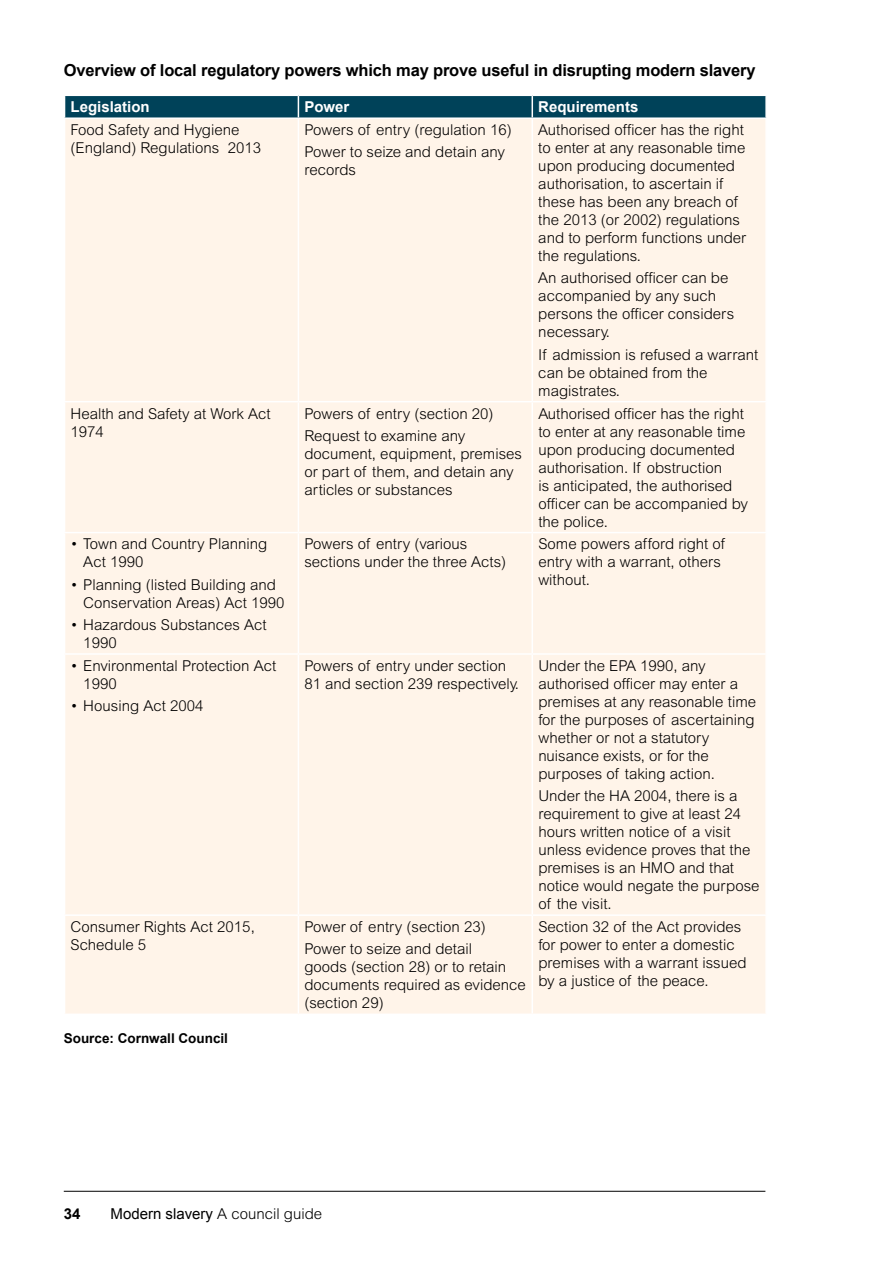
<style>
.page{position:relative;width:893px;height:1263px;background:#fff}
.page>*{position:absolute;margin:0;border:0;box-sizing:border-box;transform-origin:0 0}
.t1{font:700 16.5px "Arial";letter-spacing:-.01em;color:#000}
.t2{font:300 15px/18px "Arial MT Std";color:#000}
.t3{font:700 15px "Arial";color:#fff}
.t4{font:15px "Arial";color:#000}
.t5{font:700 15px "Arial";color:#000}
.t6{font:700 13.5px "Arial";color:#000}
.s1{font-family:"Arial MT Std";font-weight:300}
</style>
<div class="page">
<hr style="left:64px;top:1191px;width:701px;height:1px;background:#000">
<div style="left:65px;top:119px;width:700px;height:894px;background:#fff4e9"></div>
<hr style="left:298px;top:119px;width:1px;height:282px;background:#fff">
<hr style="left:531px;top:119px;width:2px;height:282px;background:#fff">
<hr style="left:64px;top:401px;width:234px;height:1px;background:#fff">
<hr style="left:298px;top:401px;width:234px;height:1px;background:#fff">
<hr style="left:298px;top:402px;width:1px;height:130px;background:#fff">
<hr style="left:532px;top:401px;width:235px;height:1px;background:#fff">
<hr style="left:531px;top:402px;width:2px;height:130px;background:#fff">
<hr style="left:64px;top:532px;width:234px;height:1px;background:#fff">
<hr style="left:298px;top:532px;width:234px;height:1px;background:#fff">
<hr style="left:298px;top:533px;width:1px;height:120px;background:#fff">
<hr style="left:532px;top:532px;width:235px;height:1px;background:#fff">
<hr style="left:531px;top:533px;width:2px;height:120px;background:#fff">
<hr style="left:64px;top:653px;width:234px;height:2px;background:#fff">
<hr style="left:298px;top:653px;width:234px;height:2px;background:#fff">
<hr style="left:298px;top:655px;width:1px;height:259px;background:#fff">
<hr style="left:532px;top:653px;width:235px;height:2px;background:#fff">
<hr style="left:531px;top:655px;width:2px;height:259px;background:#fff">
<hr style="left:64px;top:914px;width:234px;height:2px;background:#fff">
<hr style="left:298px;top:914px;width:234px;height:2px;background:#fff">
<hr style="left:298px;top:916px;width:1px;height:97px;background:#fff">
<hr style="left:532px;top:914px;width:235px;height:2px;background:#fff">
<hr style="left:531px;top:916px;width:2px;height:97px;background:#fff">
<svg style="left:65px;top:95px;width:700px;height:22px;background:#09485e"></svg>
<hr style="left:532px;top:95px;width:235px;height:1px;background:#fff">
<hr style="left:531px;top:96px;width:2px;height:21px;background:#fff">
<p class="t1" style="left:64px;top:59px;width:693px">Overview of local regulatory powers which may prove useful in disrupting modern slavery</p>
<p class="t3" style="left:71px;top:97px;width:81px">Legislation</p>
<p class="t3" style="left:304px;top:97px;width:47px">Power</p>
<p class="t3" style="left:538px;top:97px;width:102px">Requirements</p>
<p class="t2" style="left:71px;top:121px;width:192px">Food Safety and Hygiene (England) Regulations 2013</p>
<p class="t2" style="left:304px;top:119px;width:209px;line-height:22.2px">Powers of entry (regulation 16)<br>Power to seize and detain any</p>
<p class="t2" style="left:304px;top:161px;width:53px">records</p>
<p class="t2" style="left:538px;top:121px;width:209px">Authorised officer has the right to enter at any reasonable time upon producing documented authorisation, to ascertain if these has been any breach of the 2013 (or 2002) regulations and to perform functions under the regulations.</p>
<p class="t2" style="left:538px;top:269px;width:197px">An authorised officer can be accompanied by any such persons the officer considers necessary.</p>
<p class="t2" style="left:538px;top:345px;width:221px">If admission is refused a warrant can be obtained from the magistrates.</p>
<p class="t2" style="left:71px;top:404px;width:202px">Health and Safety at Work Act<br>1974</p>
<p class="t2" style="left:304px;top:402px;width:191px;line-height:22.2px">Powers of entry (section 20)<br>Request to examine any</p>
<p class="t2" style="left:304px;top:444px;width:219px">document, equipment, premises or part of them, and detain any articles or substances</p>
<p class="t2" style="left:538px;top:404px;width:211px">Authorised officer has the right to enter at any reasonable time upon producing documented authorisation. If obstruction<br>is anticipated, the authorised officer can be accompanied by the police.</p>
<p class="t2" style="left:83px;top:535px;width:185px;text-indent:-13px">• Town and Country Planning<br>Act 1990</p>
<p class="t2" style="left:83px;top:575px;width:203px;text-indent:-13px">• Planning (listed Building and<br>Conservation Areas) Act 1990</p>
<p class="t2" style="left:83px;top:616px;width:185px;text-indent:-13px">• Hazardous Substances Act<br>1990</p>
<p class="t2" style="left:83px;top:656px;width:194px;text-indent:-13px">• Environmental Protection Act<br>1990</p>
<p class="t2" style="left:71px;top:697px;width:134px">• Housing Act 2004</p>
<p class="t2" style="left:304px;top:535px;width:203px">Powers of entry (various sections under the three Acts)</p>
<p class="t2" style="left:538px;top:535px;width:188px">Some powers afford right of entry with a warrant, others without.</p>
<p class="t2" style="left:304px;top:656px;width:216px">Powers of entry under section<br>81 and section 239 respectively.</p>
<p class="t2" style="left:538px;top:656px;width:219px">Under the EPA 1990, any authorised officer may enter a premises at any reasonable time for the purposes of ascertaining whether or not a statutory nuisance exists, or for the purposes of taking action.</p>
<p class="t2" style="left:538px;top:787px;width:223px">Under the HA 2004, there is a requirement to give at least 24 hours written notice of a visit unless evidence proves that the premises is an HMO and that notice would negate the purpose of the visit.</p>
<p class="t2" style="left:71px;top:918px;width:186px">Consumer Rights Act 2015,<br>Schedule 5</p>
<p class="t2" style="left:304px;top:915px;width:183px;line-height:22.2px">Power of entry (section 23)<br>Power to seize and detail</p>
<p class="t2" style="left:304px;top:958px;width:223px">goods (section 28) or to retain documents required as evidence (section 29)</p>
<p class="t6" style="left:64px;top:1029px;width:166px">Source: Cornwall Council</p>
<p class="t2" style="left:538px;top:918px;width:210px">Section 32 of the Act provides for power to enter a domestic premises with a warrant issued by a justice of the peace.</p>
<p class="t5" style="left:64px;top:1203px;width:18px">34</p>
<p class="t4" style="left:111px;top:1203px;width:213px">Modern slavery <span class="s1">A council guide</span></p>
</div>
